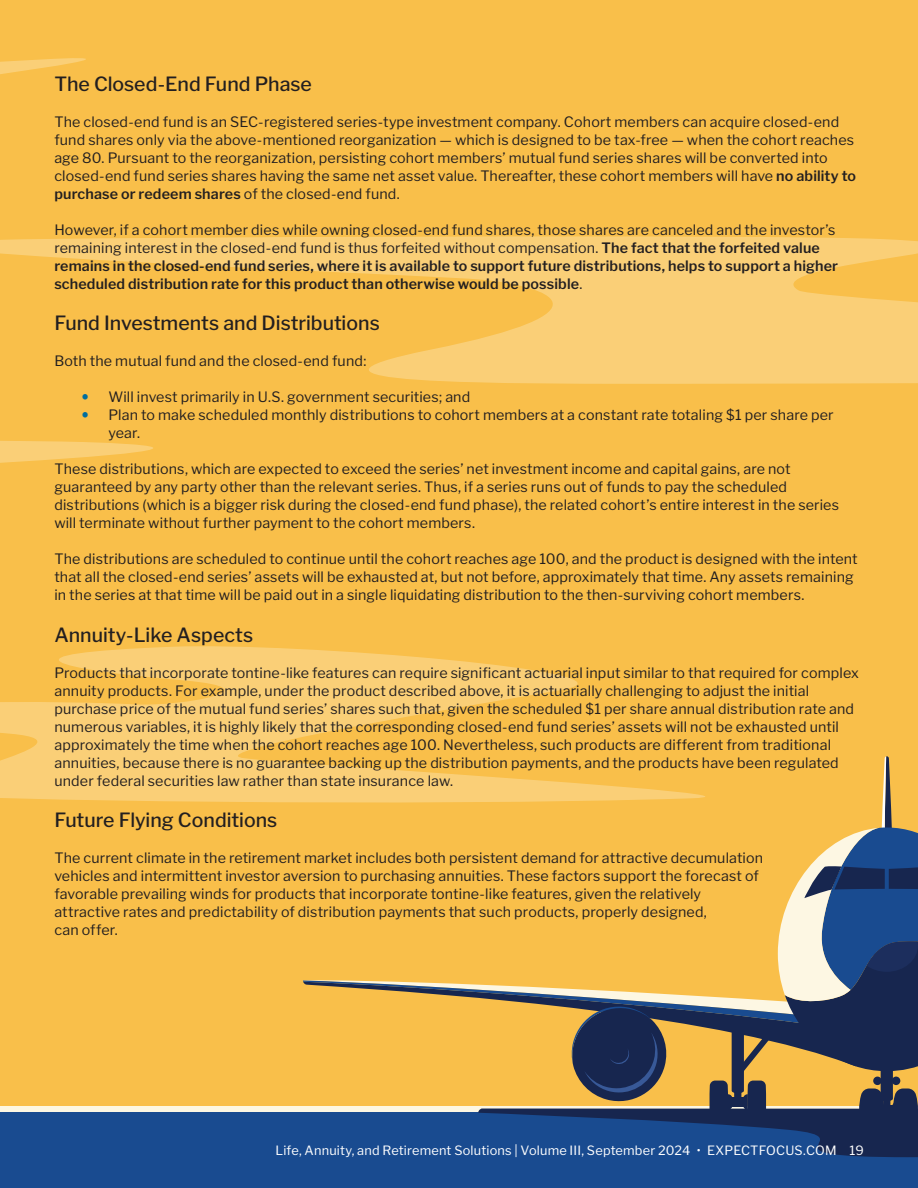
<style>
.page{position:relative;width:918px;height:1188px;background:#fff}
.page>*{position:absolute;margin:0;border:0;box-sizing:border-box;transform-origin:0 0}
.Body_Copy{font:500 19.5px "Libre Franklin";color:#231f20}
.Body_Copy-2{font:14.25px/18px "Libre Franklin";letter-spacing:.01em;color:#231f20}
.Body_Copy-3{font:600 14.25px/18px "Libre Franklin";letter-spacing:.01em;color:#231f20}
.t1{font:12.75px "Libre Franklin";letter-spacing:.015em;color:#fff}
.s1{font-weight:600}
.s2{font-weight:400}
</style>
<div class="page">
<div style="left:0;top:0;width:918px;height:1108px;background:#f9bf4a"></div>
<div style="left:0;top:1108px;width:918px;height:80px;background:#194b90"></div>
<div style="left:0;top:1106px;width:918px;height:6px;background:#fdf7e3"></div>
<svg style="left:0;top:646px;width:578px;height:156px;fill:#facf77"></svg>
<svg style="left:0;top:58px;width:86px;height:16px"></svg>
<svg style="left:0;top:236px;width:918px;height:148px;fill:#facf77"></svg>
<svg style="left:303px;top:756px;width:615px;height:401px"></svg>
<svg style="left:0;top:441px;width:153px;height:22px"></svg>
<p class="Body_Copy" style="left:54px;top:72px;width:259px">The Closed-End Fund Phase</p>
<p class="Body_Copy-2" style="left:54px;top:113px;width:803px">The closed-end fund is an SEC-registered series-type investment company. Cohort members can acquire closed-end fund shares only via the above-mentioned reorganization — which is designed to be tax-free — when the cohort reaches age 80. Pursuant to the reorganization, persisting cohort members’ mutual fund series shares will be converted into closed-end fund series shares having the same net asset value. Thereafter, these cohort members will have <span class="s1">no ability to purchase or redeem shares</span> of the closed-end fund.</p>
<p class="Body_Copy-3" style="left:54px;top:221px;width:785px"><span class="s2">However, if a cohort member dies while owning closed-end fund shares, those shares are canceled and the investor’s remaining interest in the closed-end fund is thus forfeited without compensation.</span> The fact that the forfeited value remains in the closed-end fund series, where it is available to support future distributions, helps to support a higher scheduled distribution rate for this product than otherwise would be possible<span class="s2">.</span></p>
<p class="Body_Copy" style="left:54px;top:311px;width:327px">Fund Investments and Distributions</p>
<p class="Body_Copy-2" style="left:54px;top:352px;width:313px">Both the mutual fund and the closed-end fund:</p>
<p class="Body_Copy-2" style="left:108px;top:388px;width:364px">Will invest primarily in U.S. government securities; and</p>
<p class="Body_Copy-2" style="left:108px;top:406px;width:727px">Plan to make scheduled monthly distributions to cohort members at a constant rate totaling $1 per share per year.</p>
<p class="Body_Copy-2" style="left:54px;top:460px;width:786px">These distributions, which are expected to exceed the series’ net investment income and capital gains, are not guaranteed by any party other than the relevant series. Thus, if a series runs out of funds to pay the scheduled distributions (which is a bigger risk during the closed-end fund phase), the related cohort’s entire interest in the series will terminate without further payment to the cohort members.</p>
<p class="Body_Copy-2" style="left:54px;top:550px;width:805px">The distributions are scheduled to continue until the cohort reaches age 100, and the product is designed with the intent that all the closed-end series’ assets will be exhausted at, but not before, approximately that time. Any assets remaining in the series at that time will be paid out in a single liquidating distribution to the then-surviving cohort members.</p>
<p class="Body_Copy" style="left:54px;top:623px;width:200px">Annuity-Like Aspects</p>
<p class="Body_Copy-2" style="left:54px;top:663px;width:806px">Products that incorporate tontine-like features can require significant actuarial input similar to that required for complex annuity products. For example, under the product described above, it is actuarially challenging to adjust the initial purchase price of the mutual fund series’ shares such that, given the scheduled $1 per share annual distribution rate and numerous variables, it is highly likely that the corresponding closed-end fund series’ assets will not be exhausted until approximately the time when the cohort reaches age 100. Nevertheless, such products are different from traditional annuities, because there is no guarantee backing up the distribution payments, and the products have been regulated under federal securities law rather than state insurance law.</p>
<p class="Body_Copy" style="left:54px;top:808px;width:225px">Future Flying Conditions</p>
<p class="Body_Copy-2" style="left:54px;top:849px;width:710px">The current climate in the retirement market includes both persistent demand for attractive decumulation vehicles and intermittent investor aversion to purchasing annuities. These factors support the forecast of favorable prevailing winds for products that incorporate tontine-like features, given the relatively attractive rates and predictability of distribution payments that such products, properly designed,<br>can offer.</p>
<p class="t1" style="left:276px;top:1143px;width:590px">Life, Annuity, and Retirement Solutions | Volume III, September 2024 • EXPECTFOCUS.COM 19</p>
</div>
